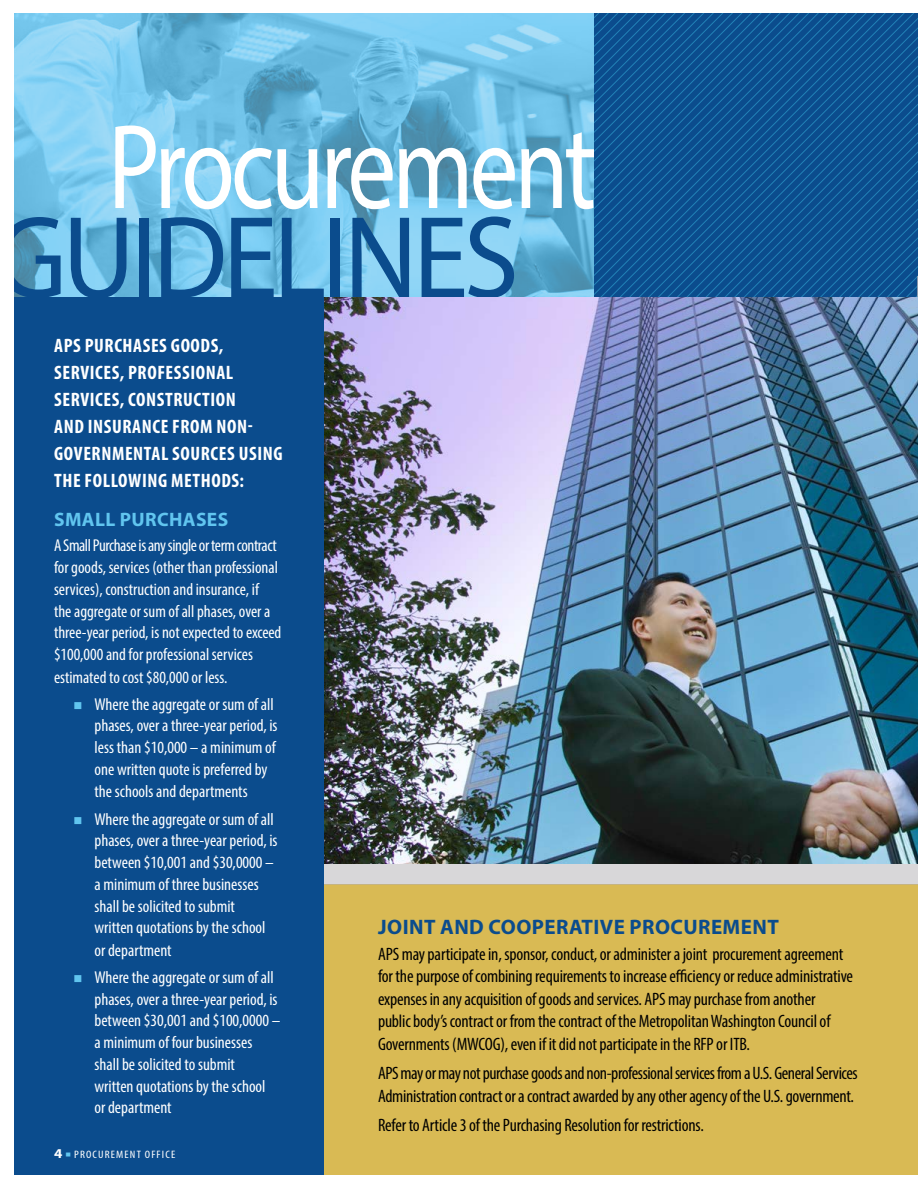
<style>
.page{position:relative;width:918px;height:1188px;background:#fff}
.page>*{position:absolute;margin:0;border:0;box-sizing:border-box;transform-origin:0 0}
.t1{font:121.5px "Myriad Pro";letter-spacing:-.04em;color:#fff;scale:.8 1}
.t2{font:117.75px "Myriad Pro";letter-spacing:-.04em;color:#0b4c8d;scale:.95 1}
.t3{font:700 21px "Myriad Pro";color:#0b4c8d}
.t4{font:700 condensed 19.5px/27px "Myriad Pro";letter-spacing:.03em;color:#fff}
.t5{font:700 19.5px "Myriad Pro";letter-spacing:.02em;color:#61c5ef}
.t6{font:condensed 18px/22.5px "Myriad Pro";letter-spacing:-.01em;color:#000}
.t7{font:condensed 17.25px/21.9px "Myriad Pro";color:#fff}
.t8{font:condensed 10.8px "Myriad Pro";color:#fff;scale:1.11 1}
.s1{color:#61c5ef}
.s2{font-weight:700;font-stretch:normal;font-size:13.5px}
</style>
<div class="page">
<img style="left:14px;top:14px;width:580px;height:283px">
<svg style="left:618px;top:14px;width:300px;height:283px;background:#0e5393"></svg>
<svg style="left:623px;top:17px;width:295px;height:280px;background:#0e5393"></svg>
<svg style="left:627px;top:22px;width:291px;height:275px;background:#0e5393"></svg>
<svg style="left:632px;top:27px;width:286px;height:270px;background:#0e5393"></svg>
<svg style="left:637px;top:31px;width:281px;height:266px;background:#0e5393"></svg>
<svg style="left:642px;top:36px;width:276px;height:261px;background:#0e5393"></svg>
<svg style="left:647px;top:41px;width:271px;height:256px;background:#0e5393"></svg>
<svg style="left:651px;top:46px;width:267px;height:251px;background:#0e5393"></svg>
<svg style="left:656px;top:51px;width:262px;height:246px;background:#0e5393"></svg>
<svg style="left:661px;top:55px;width:257px;height:242px;background:#0e5393"></svg>
<svg style="left:666px;top:60px;width:252px;height:237px;background:#0e5393"></svg>
<svg style="left:670px;top:65px;width:248px;height:232px;background:#0e5393"></svg>
<div style="left:324px;top:884px;width:594px;height:290px;background:#d9ba54"></div>
<div style="left:14px;top:297px;width:310px;height:877px;background:#0b4c8d"></div>
<div style="left:324px;top:864px;width:594px;height:20px;background:#d8d7d9"></div>
<img style="left:324px;top:297px;width:594px;height:567px">
<h1 class="t1" style="left:108px;top:92px;width:612px">Procurement</h1>
<h2 class="t2" style="left:-5px;top:185px;width:553px">Guidelines</h2>
<p class="t4" style="left:54px;top:332px;width:230px">APS PURCHASES GOODS,<br>SERVICES, PROFESSIONAL<br>SERVICES, CONSTRUCTION<br>AND INSURANCE FROM NON-<br>GOVERNMENTAL SOURCES USING<br>THE FOLLOWING METHODS:</p>
<p class="t5" style="left:54px;top:507px;width:176px">SMALL PURCHASES</p>
<p class="t7" style="left:54px;top:535px;width:229px">A Small Purchase is any single or term contract for goods, services (other than professional services), construction and insurance, if<br>the aggregate or sum of all phases, over a three-year period, is not expected to exceed $100,000 and for professional services estimated to cost $80,000 or less.</p>
<p class="t7" style="left:94px;top:693px;width:185px;text-indent:-21px"><span class="s1">■</span> Where the aggregate or sum of all phases, over a three-year period, is less than $10,000 – a minimum of one written quote is preferred by the schools and departments</p>
<p class="t7" style="left:94px;top:808px;width:185px;text-indent:-21px"><span class="s1">■</span> Where the aggregate or sum of all phases, over a three-year period, is between $10,001 and $30,0000 – a minimum of three businesses shall be solicited to submit written quotations by the school or department</p>
<p class="t7" style="left:94px;top:966px;width:188px;text-indent:-21px"><span class="s1">■</span> Where the aggregate or sum of all phases, over a three-year period, is between $30,001 and $100,0000 – a minimum of four businesses shall be solicited to submit<br>written quotations by the school or department</p>
<p class="t8" style="left:54px;top:1148px;width:30px"><span class="s2">4</span> <span class="s1">■</span> Procurement</p>
<p class="t8" style="left:145px;top:1148px;width:6px">office</p>
<p class="t3" style="left:378px;top:913px;width:22px">JOINT</p>
<p class="t3" style="left:440px;top:913px;width:16px">AND</p>
<p class="t3" style="left:489px;top:913px;width:14px">COOPERATIVE</p>
<p class="t3" style="left:630px;top:913px;width:15px">PROCUREMENT</p>
<p class="t6" style="left:378px;top:942px;width:477px">APS may participate in, sponsor, conduct, or administer a joint procurement agreement for the purpose of combining requirements to increase efficiency or reduce administrative expenses in any acquisition of goods and services. APS may purchase from another<br>public body’s contract or from the contract of the Metropolitan Washington Council of Governments (MWCOG), even if it did not participate in the RFP or ITB.</p>
<p class="t6" style="left:378px;top:1062px;width:481px">APS may or may not purchase goods and non-professional services from a U.S. General Services<br>Administration contract or a contract awarded by any other agency of the U.S. government.</p>
<p class="t6" style="left:378px;top:1113px;width:327px">Refer to Article 3 of the Purchasing Resolution for restrictions.</p>
</div>
